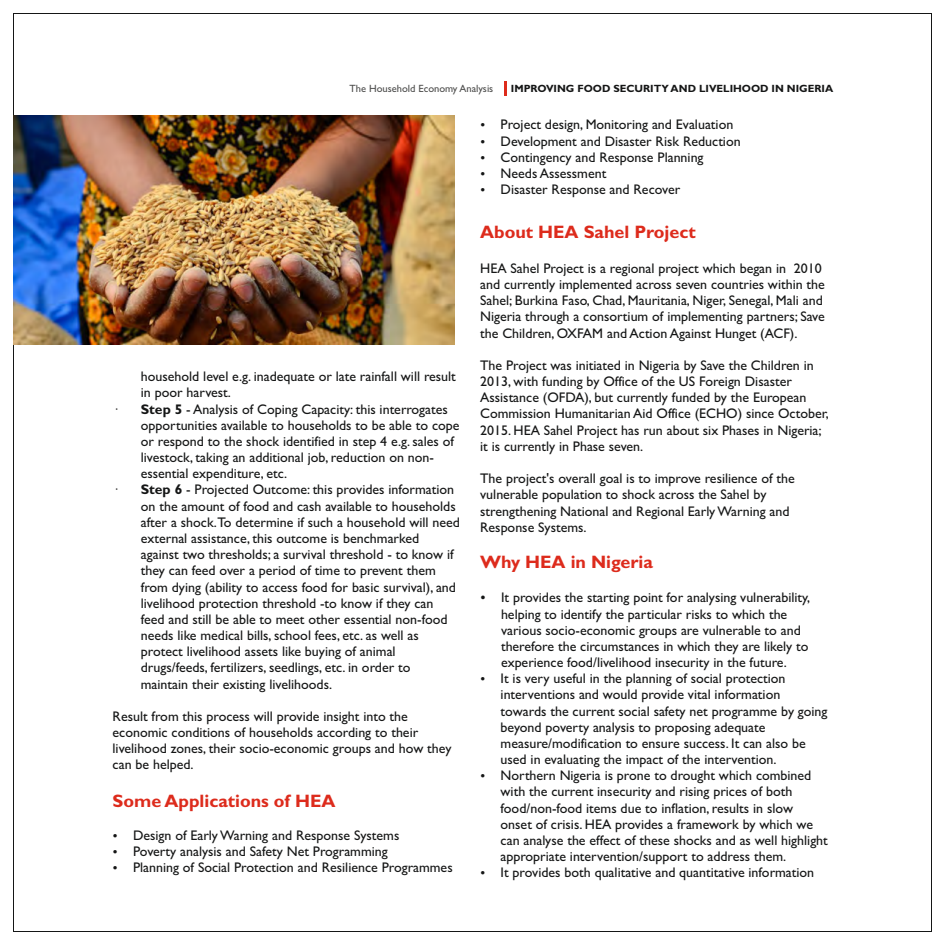
<style>
.page{position:relative;width:945px;height:945px;background:#fff}
.page>*{position:absolute;margin:0;border:0;box-sizing:border-box;transform-origin:0 0}
.t1{font:700 18px "Gill Sans";color:#dd2b1c}
.t2{font:13.95px/16.2px "Gill Sans";color:#151616}
.t3{font:700 10.5px "Gill Sans";color:#151616}
.t4{font:10.5px "Gill Sans";color:#4e4e4d}
.s1{font-weight:700}
</style>
<div class="page">
<div style="left:13px;top:13px;width:919px;height:919px;background:#fff;border:1px solid #151616"></div>
<img style="left:14px;top:116px;width:440px;height:228px">
<svg style="left:504px;top:81px;width:2px;height:14px"></svg>
<p class="t4" style="left:350px;top:85px;width:145px">The Household Economy Analysis</p>
<p class="t3" style="left:511px;top:85px;width:324px">IMPROVING FOOD SECURITY AND LIVELIHOOD IN NIGERIA</p>
<p class="t2" style="left:501px;top:118px;width:242px">Project design, Monitoring and Evaluation Development and Disaster Risk Reduction Contingency and Response Planning Needs Assessment<br>Disaster Response and Recover</p>
<p class="t2" style="left:141px;top:370px;width:317px">household level e.g. inadequate or late rainfall will result</p>
<p class="t2" style="left:141px;top:386px;width:92px">in poor harvest.</p>
<p class="t2" style="left:113px;top:402px;width:337px">· <span class="s1">Step 5</span> - Analysis of Coping Capacity: this interrogates</p>
<p class="t2" style="left:141px;top:418px;width:320px">opportunities available to households to be able to cope</p>
<p class="t2" style="left:141px;top:435px;width:315px">or respond to the shock identified in step 4 e.g. sales of</p>
<p class="t2" style="left:141px;top:451px;width:295px">livestock, taking an additional job, reduction on non-</p>
<p class="t2" style="left:141px;top:467px;width:148px">essential expenditure, etc.</p>
<p class="t2" style="left:113px;top:483px;width:343px">· <span class="s1">Step 6</span> - Projected Outcome: this provides information</p>
<p class="t2" style="left:141px;top:499px;width:316px">on the amount of food and cash available to households</p>
<p class="t2" style="left:141px;top:516px;width:321px">after a shock.To determine if such a household will need</p>
<p class="t2" style="left:141px;top:532px;width:280px">external assistance, this outcome is benchmarked</p>
<p class="t2" style="left:141px;top:548px;width:314px">against two thresholds; a survival threshold - to know if</p>
<p class="t2" style="left:141px;top:564px;width:296px">they can feed over a period of time to prevent them</p>
<p class="t2" style="left:141px;top:580px;width:317px">from dying (ability to access food for basic survival), and</p>
<p class="t2" style="left:141px;top:596px;width:294px">livelihood protection threshold -to know if they can</p>
<p class="t2" style="left:141px;top:613px;width:308px">feed and still be able to meet other essential non-food</p>
<p class="t2" style="left:141px;top:629px;width:279px">needs like medical bills, school fees, etc. as well as</p>
<p class="t2" style="left:141px;top:645px;width:256px">protect livelihood assets like buying of animal</p>
<p class="t2" style="left:141px;top:661px;width:271px">drugs/feeds, fertilizers, seedlings, etc. in order to</p>
<p class="t2" style="left:141px;top:677px;width:193px">maintain their existing livelihoods.</p>
<p class="t2" style="left:113px;top:710px;width:340px">Result from this process will provide insight into the economic conditions of households according to their livelihood zones, their socio-economic groups and how they can be helped.</p>
<p class="t1" style="left:113px;top:794px;width:224px">Some Applications of HEA</p>
<p class="t2" style="left:133px;top:829px;width:321px">Design of Early Warning and Response Systems<br>Poverty analysis and Safety Net Programming<br>Planning of Social Protection and Resilience Programmes</p>
<p class="t1" style="left:480px;top:226px;width:217px">About HEA Sahel Project</p>
<p class="t2" style="left:480px;top:262px;width:346px">HEA Sahel Project is a regional project which began in 2010 and currently implemented across seven countries within the Sahel; Burkina Faso, Chad, Mauritania, Niger, Senegal, Mali and Nigeria through a consortium of implementing partners; Save the Children, OXFAM and Action Against Hunget (ACF).</p>
<p class="t2" style="left:480px;top:359px;width:350px">The Project was initiated in Nigeria by Save the Children in 2013, with funding by Office of the US Foreign Disaster Assistance (OFDA), but currently funded by the European Commission Humanitarian Aid Office (ECHO) since October, 2015. HEA Sahel Project has run about six Phases in Nigeria; it is currently in Phase seven.</p>
<p class="t2" style="left:480px;top:472px;width:316px">The project's overall goal is to improve resilience of the vulnerable population to shock across the Sahel by strengthening National and Regional Early Warning and Response Systems.</p>
<p class="t1" style="left:480px;top:555px;width:174px">Why HEA in Nigeria</p>
<p class="t2" style="left:501px;top:591px;width:329px">It provides the starting point for analysing vulnerability, helping to identify the particular risks to which the various socio-economic groups are vulnerable to and therefore the circumstances in which they are likely to experience food/livelihood insecurity in the future.<br>It is very useful in the planning of social protection interventions and would provide vital information towards the current social safety net programme by going beyond poverty analysis to proposing adequate measure/modification to ensure success. It can also be used in evaluating the impact of the intervention.<br>Northern Nigeria is prone to drought which combined with the current insecurity and rising prices of both food/non-food items due to inflation, results in slow onset of crisis. HEA provides a framework by which we can analyse the effect of these shocks and as well highlight appropriate intervention/support to address them.<br>It provides both qualitative and quantitative information</p>
</div>
